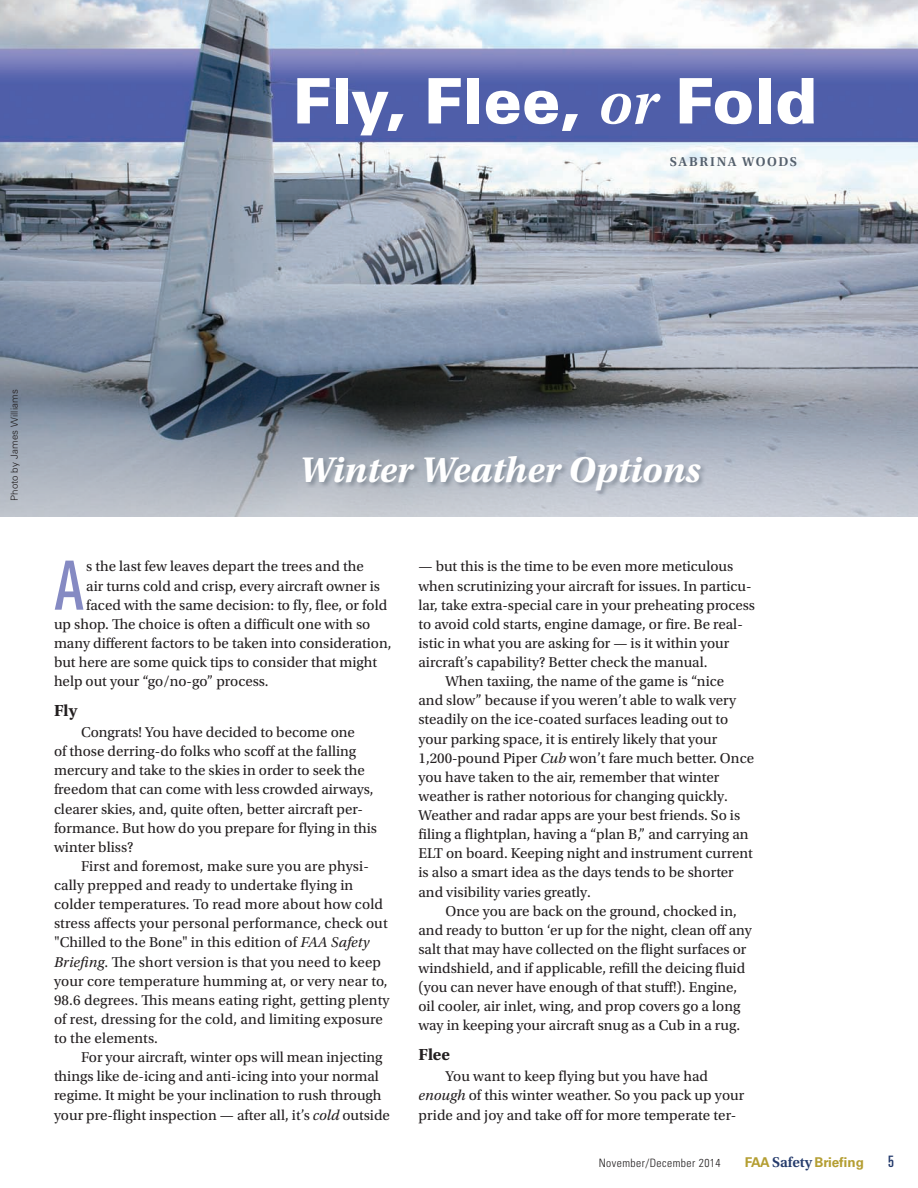
<style>
.page{position:relative;width:918px;height:1188px;background:#fff}
.page>*{position:absolute;margin:0;border:0;box-sizing:border-box;transform-origin:0 0}
.body_drop_cap{font:ultra-condensed 67.95px "Univers LT Std";color:#858ac3}
.t1{font:900 63px "Univers LT Std";color:#fff}
.body1{font:italic 700 37.5px "Utopia Std";color:#fff}
.subhead_2{font:700 16.8px "Utopia Std";color:#231f20}
.t2{font:ultra-condensed 15.75px "Univers LT Std";color:#253b6c}
.body1-2{font:15px/19px "Utopia Std";color:#231f20}
.body_drop_cap-2{font:15px "Utopia Std";color:#231f20}
.t3{font:700 13.5px "Univers LT Std";color:#b49e32}
.byline{font:600 13.5px "Utopia Std";letter-spacing:.12em;color:#545f6c}
.t4{font:300 condensed 11.55px "Univers LT Std";letter-spacing:.04em;color:#231f20}
.photo_credit{font:300 9.75px "Univers LT Std";letter-spacing:.015em;color:#231f20}
.s1{font-family:"Utopia Std";font-weight:600;font-style:italic}
.s2{font-style:italic}
.s3{font-family:"Utopia Std";font-weight:600;font-size:15px;color:#253b6c}
</style>
<div class="page">
<img style="left:0;top:0;width:918px;height:516px">
<div style="left:302px;top:455px;width:405px;height:42px;background:#545f6c;opacity:.45"></div>
<p class="t1" style="left:293px;top:61px;width:526px">Fly, Flee, <span class="s1">or</span> Fold</p>
<p class="byline" style="left:670px;top:154px;width:129px">SABRINA WOODS</p>
<p class="photo_credit" style="left:9px;top:501px;width:113px;rotate:-90deg">Photo by James Williams</p>
<p class="body1" style="left:299px;top:448px;width:403px">Winter Weather Options</p>
<p class="body_drop_cap" style="left:54px;top:547px;width:32px">A</p>
<p class="body_drop_cap-2" style="left:86px;top:558px;width:279px">s the last few leaves depart the trees and the</p>
<p class="body_drop_cap-2" style="left:86px;top:578px;width:295px">air turns cold and crisp, every aircraft owner is</p>
<p class="body_drop_cap-2" style="left:86px;top:597px;width:303px">faced with the same decision: to fly, flee, or fold</p>
<p class="body_drop_cap-2" style="left:54px;top:616px;width:318px">up shop. The choice is often a difficult one with so</p>
<p class="body_drop_cap-2" style="left:54px;top:635px;width:339px">many different factors to be taken into consideration,</p>
<p class="body_drop_cap-2" style="left:54px;top:654px;width:325px">but here are some quick tips to consider that might</p>
<p class="body_drop_cap-2" style="left:54px;top:673px;width:216px">help out your “go/no-go” process.</p>
<p class="subhead_2" style="left:54px;top:701px;width:25px">Fly</p>
<p class="body1-2" style="left:54px;top:723px;width:325px;text-indent:27px">Congrats! You have decided to become one<br>of those derring-do folks who scoff at the falling mercury and take to the skies in order to seek the freedom that can come with less crowded airways, clearer skies, and, quite often, better aircraft per&shy;formance. But how do you prepare for flying in this winter bliss?</p>
<p class="body1-2" style="left:54px;top:857px;width:337px;text-indent:27px">First and foremost, make sure you are physi&shy;cally prepped and ready to undertake flying in colder temperatures. To read more about how cold stress affects your personal performance, check out "Chilled to the Bone" in this edition of <span class="s2">FAA Safety Briefing</span>. The short version is that you need to keep your core temperature humming at, or very near to, 98.6 degrees. This means eating right, getting plenty of rest, dressing for the cold, and limiting exposure to the elements.</p>
<p class="body1-2" style="left:54px;top:1048px;width:337px;text-indent:27px">For your aircraft, winter ops will mean injecting things like de-icing and anti-icing into your normal regime. It might be your inclination to rush through your pre-flight inspection — after all, it’s <span class="s2">cold</span> outside</p>
<p class="body1-2" style="left:418px;top:557px;width:338px">— but this is the time to be even more meticulous when scrutinizing your aircraft for issues. In particu&shy;lar, take extra-special care in your preheating process to avoid cold starts, engine damage, or fire. Be real&shy;istic in what you are asking for — is it within your aircraft’s capability? Better check the manual.</p>
<p class="body1-2" style="left:418px;top:672px;width:337px;text-indent:27px">When taxiing, the name of the game is “nice<br>and slow” because if you weren’t able to walk very steadily on the ice-coated surfaces leading out to your parking space, it is entirely likely that your 1,200-pound Piper <span class="s2">Cub</span> won’t fare much better. Once you have taken to the air, remember that winter weather is rather notorious for changing quickly.<br>Weather and radar apps are your best friends. So is filing a flightplan, having a “plan B,” and carrying an ELT on board. Keeping night and instrument current is also a smart idea as the days tends to be shorter and visibility varies greatly.</p>
<p class="body1-2" style="left:418px;top:902px;width:335px;text-indent:27px">Once you are back on the ground, chocked in, and ready to button ‘er up for the night, clean off any salt that may have collected on the flight surfaces or windshield, and if applicable, refill the deicing fluid (you can never have enough of that stuff!). Engine, oil cooler, air inlet, wing, and prop covers go a long way in keeping your aircraft snug as a Cub in a rug.</p>
<p class="subhead_2" style="left:418px;top:1045px;width:33px">Flee</p>
<p class="body1-2" style="left:418px;top:1067px;width:327px;text-indent:27px">You want to keep flying but you have had <span class="s2">enough</span> of this winter weather. So you pack up your pride and joy and take off for more temperate ter-</p>
<p class="t4" style="left:599px;top:1156px;width:123px">November/December 2014</p>
<p class="t3" style="left:745px;top:1154px;width:121px">FAA <span class="s3">Safety</span> Briefing</p>
<p class="t2" style="left:888px;top:1152px;width:7px">5</p>
</div>
